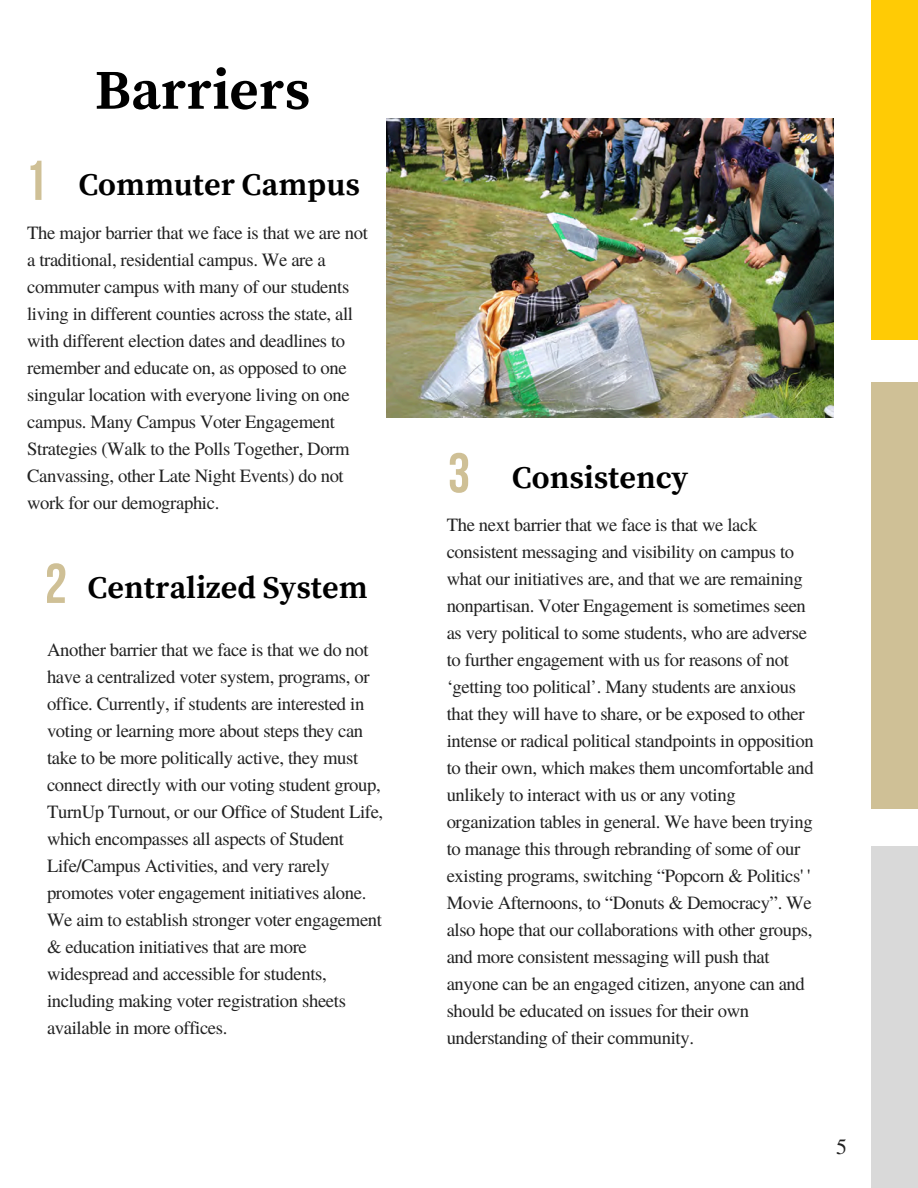
<style>
.page{position:relative;width:918px;height:1188px;background:#fff}
.page>*{position:absolute;margin:0;border:0;box-sizing:border-box;transform-origin:0 0}
.t1{font:700 56.1px "Source Serif Pro";color:#000}
.t2{font:55.95px "Bebas Neue Cyrillic";color:#cfc096}
.t3{font:700 31.5px "Source Serif Pro";color:#000}
.t4{font:21.75px "Te X Gyre Termes";color:#222}
.t5{font:18.75px/27px "Te X Gyre Termes";letter-spacing:-.02em;color:#222}
</style>
<div class="page">
<div style="left:872px;top:0;width:46px;height:340px;background:#ffcb05"></div>
<div style="left:872px;top:382px;width:46px;height:427px;background:#cfc096"></div>
<div style="left:872px;top:846px;width:46px;height:342px;background:#d9d9d9"></div>
<img style="left:386px;top:118px;width:448px;height:300px">
<h2 class="t2" style="left:25px;top:158px;width:24px">1</h2>
<p class="t1" style="left:95px;top:57px;width:217px">Barriers</p>
<p class="t3" style="left:79px;top:167px;width:283px">Commuter Campus</p>
<p class="t5" style="left:27px;top:218px;width:342px">The major barrier that we face is that we are not a traditional, residential campus. We are a commuter campus with many of our students living in different counties across the state, all with different election dates and deadlines to remember and educate on, as opposed to one singular location with everyone living on one campus. Many Campus Voter Engagement Strategies (Walk to the Polls Together, Dorm Canvassing, other Late Night Events) do not work for our demographic.</p>
<p class="t2" style="left:45px;top:561px;width:24px">2</p>
<h2 class="t3" style="left:88px;top:570px;width:281px">Centralized System</h2>
<h2 class="t5" style="left:47px;top:636px;width:338px">Another barrier that we face is that we do not have a centralized voter system, programs, or office. Currently, if students are interested in voting or learning more about steps they can take to be more politically active, they must connect directly with our voting student group, TurnUp Turnout, or our Office of Student Life, which encompasses all aspects of Student Life/Campus Activities, and very rarely promotes voter engagement initiatives alone.<br>We aim to establish stronger voter engagement &amp; education initiatives that are more widespread and accessible for students, including making voter registration sheets available in more offices.</h2>
<p class="t2" style="left:448px;top:450px;width:24px">3</p>
<p class="t3" style="left:512px;top:459px;width:178px">Consistency</p>
<p class="t5" style="left:447px;top:511px;width:369px">The next barrier that we face is that we lack consistent messaging and visibility on campus to what our initiatives are, and that we are remaining nonpartisan. Voter Engagement is sometimes seen as very political to some students, who are adverse to further engagement with us for reasons of not ‘getting too political’. Many students are anxious that they will have to share, or be exposed to other intense or radical political standpoints in opposition to their own, which makes them uncomfortable and unlikely to interact with us or any voting organization tables in general. We have been trying to manage this through rebranding of some of our existing programs, switching “Popcorn &amp; Politics' ' Movie Afternoons, to “Donuts &amp; Democracy”. We also hope that our collaborations with other groups, and more consistent messaging will push that anyone can be an engaged citizen, anyone can and should be educated on issues for their own understanding of their community.</p>
<h1 class="t4" style="left:836px;top:1131px;width:12px">5</h1>
</div>
